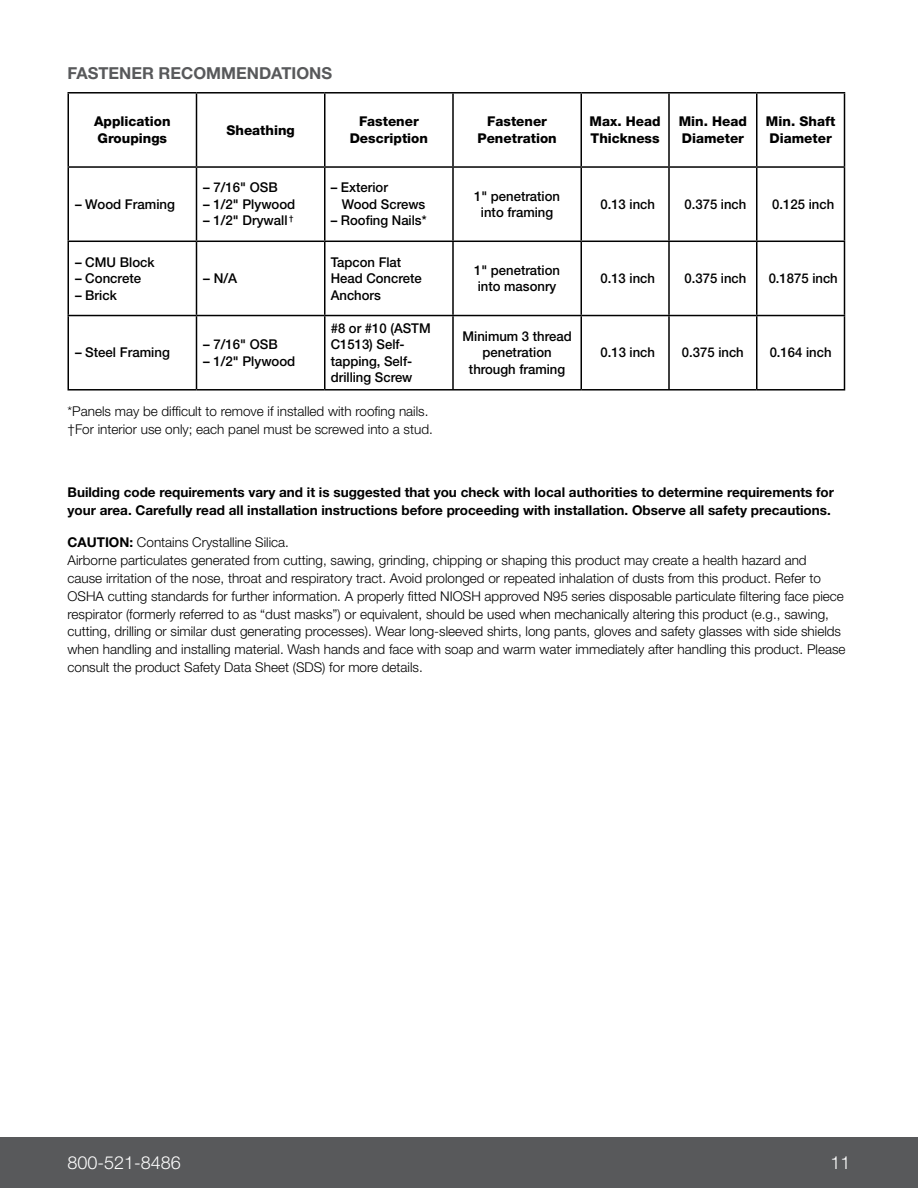
<style>
.page{position:relative;width:918px;height:1188px;background:#fff}
.page>*{position:absolute;margin:0;border:0;box-sizing:border-box;transform-origin:0 0}
.t1{font:300 18px "Helvetica Neue LT Std";color:#fff}
.t2{font:700 16.5px "Helvetica Neue LT Std";color:#58595b}
.t3{font:300 13.5px/18px "Helvetica Neue LT Std";color:#000}
.t4{font:500 13.5px/16.5px "Helvetica Neue LT Std";color:#000}
.t5{font:700 13.5px/18px "Helvetica Neue LT Std";color:#000}
.t6{font:800 13.5px/17.2px "Helvetica Neue LT Std";color:#000}
.s1{font-weight:700}
</style>
<div class="page">
<div style="left:0;top:1137px;width:918px;height:51px;background:#58595b"></div>
<hr style="left:68px;top:92px;width:128px;height:2px;background:#000">
<hr style="left:68px;top:94px;width:1px;height:72px;background:#000">
<hr style="left:196px;top:92px;width:129px;height:2px;background:#000">
<hr style="left:196px;top:94px;width:1px;height:72px;background:#000">
<hr style="left:325px;top:92px;width:128px;height:2px;background:#000">
<hr style="left:324px;top:94px;width:2px;height:72px;background:#000">
<hr style="left:453px;top:92px;width:128px;height:2px;background:#000">
<hr style="left:452px;top:94px;width:2px;height:72px;background:#000">
<hr style="left:581px;top:92px;width:88px;height:2px;background:#000">
<hr style="left:580px;top:94px;width:2px;height:72px;background:#000">
<hr style="left:669px;top:92px;width:88px;height:2px;background:#000">
<hr style="left:668px;top:94px;width:2px;height:72px;background:#000">
<hr style="left:757px;top:92px;width:88px;height:2px;background:#000">
<hr style="left:756px;top:94px;width:2px;height:72px;background:#000">
<hr style="left:844px;top:94px;width:1px;height:72px;background:#000">
<hr style="left:68px;top:166px;width:128px;height:2px;background:#000">
<hr style="left:68px;top:168px;width:1px;height:73px;background:#000">
<hr style="left:196px;top:166px;width:129px;height:2px;background:#000">
<hr style="left:196px;top:168px;width:1px;height:73px;background:#000">
<hr style="left:325px;top:166px;width:128px;height:2px;background:#000">
<hr style="left:324px;top:168px;width:2px;height:73px;background:#000">
<hr style="left:453px;top:166px;width:128px;height:2px;background:#000">
<hr style="left:452px;top:168px;width:2px;height:73px;background:#000">
<hr style="left:581px;top:166px;width:88px;height:2px;background:#000">
<hr style="left:580px;top:168px;width:2px;height:73px;background:#000">
<hr style="left:669px;top:166px;width:88px;height:2px;background:#000">
<hr style="left:668px;top:168px;width:2px;height:73px;background:#000">
<hr style="left:757px;top:166px;width:88px;height:2px;background:#000">
<hr style="left:756px;top:168px;width:2px;height:73px;background:#000">
<hr style="left:844px;top:168px;width:1px;height:73px;background:#000">
<hr style="left:68px;top:241px;width:128px;height:1px;background:#000">
<hr style="left:68px;top:242px;width:1px;height:73px;background:#000">
<hr style="left:196px;top:241px;width:129px;height:1px;background:#000">
<hr style="left:196px;top:242px;width:1px;height:73px;background:#000">
<hr style="left:325px;top:241px;width:128px;height:1px;background:#000">
<hr style="left:324px;top:242px;width:2px;height:73px;background:#000">
<hr style="left:453px;top:241px;width:128px;height:1px;background:#000">
<hr style="left:452px;top:242px;width:2px;height:73px;background:#000">
<hr style="left:581px;top:241px;width:88px;height:1px;background:#000">
<hr style="left:580px;top:242px;width:2px;height:73px;background:#000">
<hr style="left:669px;top:241px;width:88px;height:1px;background:#000">
<hr style="left:668px;top:242px;width:2px;height:73px;background:#000">
<hr style="left:757px;top:241px;width:88px;height:1px;background:#000">
<hr style="left:756px;top:242px;width:2px;height:73px;background:#000">
<hr style="left:844px;top:242px;width:1px;height:73px;background:#000">
<hr style="left:68px;top:315px;width:128px;height:1px;background:#000">
<hr style="left:68px;top:316px;width:1px;height:73px;background:#000">
<hr style="left:196px;top:315px;width:129px;height:1px;background:#000">
<hr style="left:196px;top:316px;width:1px;height:73px;background:#000">
<hr style="left:325px;top:315px;width:128px;height:1px;background:#000">
<hr style="left:324px;top:316px;width:2px;height:73px;background:#000">
<hr style="left:453px;top:315px;width:128px;height:1px;background:#000">
<hr style="left:452px;top:316px;width:2px;height:73px;background:#000">
<hr style="left:581px;top:315px;width:88px;height:1px;background:#000">
<hr style="left:580px;top:316px;width:2px;height:73px;background:#000">
<hr style="left:669px;top:315px;width:88px;height:1px;background:#000">
<hr style="left:668px;top:316px;width:2px;height:73px;background:#000">
<hr style="left:757px;top:315px;width:88px;height:1px;background:#000">
<hr style="left:756px;top:316px;width:2px;height:73px;background:#000">
<hr style="left:844px;top:316px;width:1px;height:73px;background:#000">
<hr style="left:68px;top:389px;width:128px;height:2px;background:#000">
<hr style="left:196px;top:389px;width:129px;height:2px;background:#000">
<hr style="left:325px;top:389px;width:128px;height:2px;background:#000">
<hr style="left:453px;top:389px;width:128px;height:2px;background:#000">
<hr style="left:581px;top:389px;width:88px;height:2px;background:#000">
<hr style="left:669px;top:389px;width:88px;height:2px;background:#000">
<hr style="left:757px;top:389px;width:88px;height:2px;background:#000">
<p class="t2" style="left:68px;top:63px;width:266px">FASTENER RECOMMENDATIONS</p>
<p class="t6" style="left:94px;top:113px;width:78px">Application<br>Groupings</p>
<p class="t6" style="left:226px;top:121px;width:70px">Sheathing</p>
<p class="t6" style="left:350px;top:113px;width:80px;text-align:center">Fastener<br>Description</p>
<p class="t6" style="left:478px;top:113px;width:81px;text-align:center">Fastener<br>Penetration</p>
<p class="t6" style="left:590px;top:113px;width:73px;line-height:16.5px">Max. Head<br>Thickness</p>
<p class="t6" style="left:679px;top:113px;width:70px">Min. Head<br>Diameter</p>
<p class="t6" style="left:766px;top:113px;width:71px">Min. Shaft<br>Diameter</p>
<p class="t4" style="left:75px;top:196px;width:101px">– Wood Framing</p>
<p class="t4" style="left:75px;top:254px;width:81px">– CMU Block</p>
<p class="t4" style="left:75px;top:270px;width:68px">– Concrete</p>
<p class="t4" style="left:75px;top:287px;width:43px">– Brick</p>
<p class="t4" style="left:75px;top:344px;width:96px">– Steel Framing</p>
<p class="t4" style="left:203px;top:179px;width:76px">– 7/16" OSB</p>
<p class="t4" style="left:203px;top:196px;width:94px">– 1/2" Plywood</p>
<p class="t4" style="left:203px;top:212px;width:92px">– 1/2" Drywall <sup>†</sup></p>
<p class="t4" style="left:203px;top:270px;width:36px">– N/A</p>
<p class="t4" style="left:203px;top:336px;width:76px">– 7/16" OSB</p>
<p class="t4" style="left:203px;top:353px;width:94px">– 1/2" Plywood</p>
<p class="t4" style="left:342px;top:179px;width:85px;text-indent:-11px">– Exterior<br>Wood Screws</p>
<p class="t4" style="left:331px;top:212px;width:97px">– Roofing Nails*</p>
<p class="t4" style="left:474px;top:188px;width:87px;text-align:center">1" penetration into framing</p>
<p class="t4" style="left:600px;top:196px;width:56px">0.13 inch</p>
<p class="t4" style="left:685px;top:196px;width:63px">0.375 inch</p>
<p class="t4" style="left:772px;top:196px;width:63px">0.125 inch</p>
<p class="t4" style="left:331px;top:254px;width:92px">Tapcon Flat<br>Head Concrete<br>Anchors</p>
<p class="t4" style="left:474px;top:262px;width:87px">1" penetration into masonry</p>
<p class="t4" style="left:600px;top:270px;width:56px">0.13 inch</p>
<p class="t4" style="left:685px;top:270px;width:63px">0.375 inch</p>
<p class="t4" style="left:769px;top:270px;width:71px">0.1875 inch</p>
<p class="t4" style="left:331px;top:320px;width:101px">#8 or #10 (ASTM<br>C1513) Self&shy;tapping, Self&shy;drilling Screw</p>
<p class="t4" style="left:463px;top:328px;width:111px;text-align:center">Minimum 3 thread penetration through framing</p>
<p class="t4" style="left:600px;top:344px;width:56px">0.13 inch</p>
<p class="t4" style="left:682px;top:344px;width:63px">0.375 inch</p>
<p class="t4" style="left:770px;top:344px;width:63px">0.164 inch</p>
<p class="t3" style="left:68px;top:402px;width:367px">*Panels may be difficult to remove if installed with roofing nails. †For interior use only; each panel must be screwed into a stud.</p>
<p class="t5" style="left:68px;top:483px;width:768px">Building code requirements vary and it is suggested that you check with local authorities to determine requirements for your area. Carefully read all installation instructions before proceeding with installation. Observe all safety precautions.</p>
<p class="t3" style="left:68px;top:532px;width:780px"><span class="s1">CAUTION:</span> Contains Crystalline Silica.<br>Airborne particulates generated from cutting, sawing, grinding, chipping or shaping this product may create a health hazard and<br>cause irritation of the nose, throat and respiratory tract. Avoid prolonged or repeated inhalation of dusts from this product. Refer to OSHA cutting standards for further information. A properly fitted NIOSH approved N95 series disposable particulate filtering face piece respirator (formerly referred to as “dust masks”) or equivalent, should be used when mechanically altering this product (e.g., sawing, cutting, drilling or similar dust generating processes). Wear long-sleeved shirts, long pants, gloves and safety glasses with side shields when handling and installing material. Wash hands and face with soap and warm water immediately after handling this product. Please consult the product Safety Data Sheet (SDS) for more details.</p>
<h1 class="t1" style="left:68px;top:1152px;width:115px">800-521-8486</h1>
<h1 class="t1" style="left:830px;top:1152px;width:22px">11</h1>
</div>
